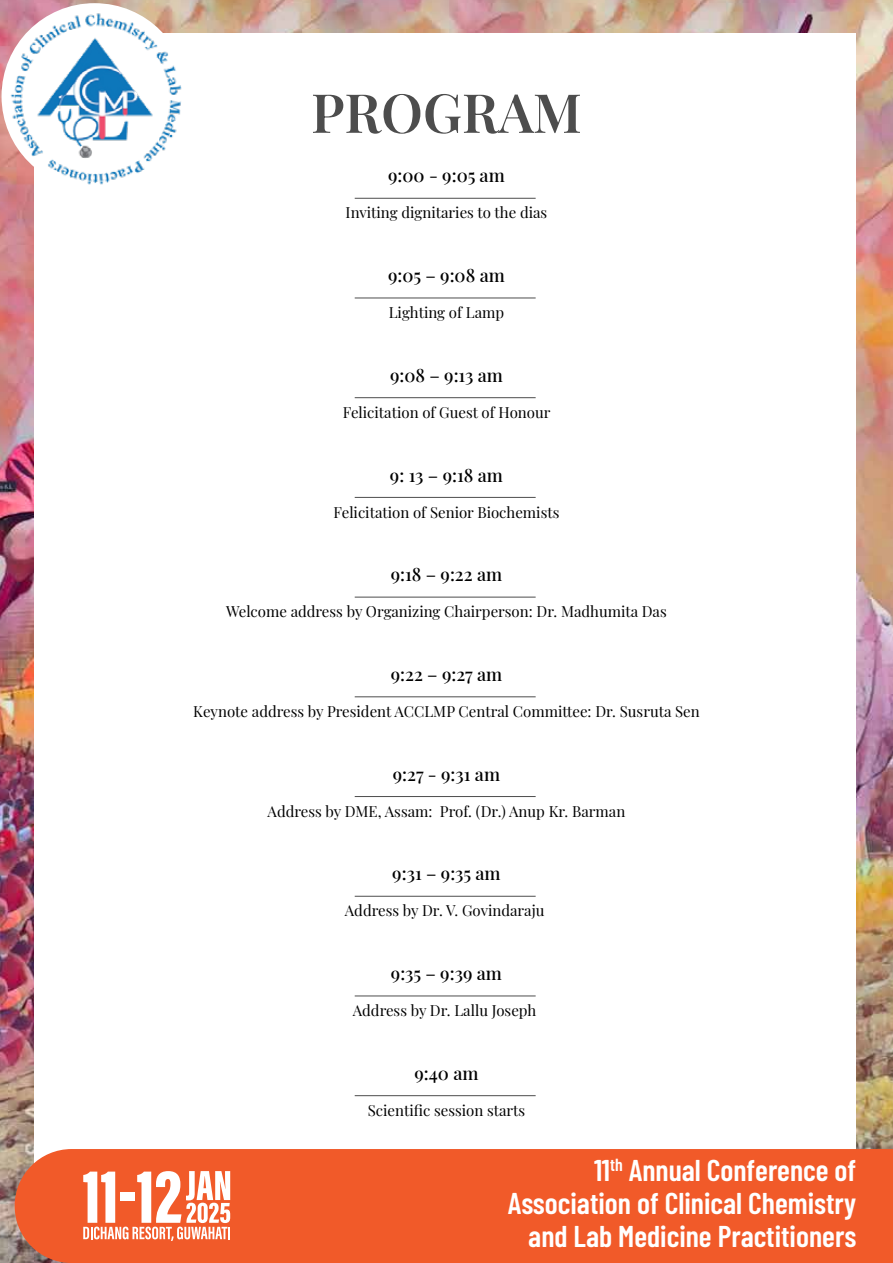
<style>
.page{position:relative;width:893px;height:1263px;background:#fff}
.page>*{position:absolute;margin:0;border:0;box-sizing:border-box;transform-origin:0 0}
.t1{font:600 54px "Playfair Display";color:#4d4d4d}
.t2{font:600 30px/33px "Barlow Condensed";color:#fff;text-align:right}
.t3{font:500 18px "Playfair Display";color:#010101}
.t4{font:15px "Playfair Display";color:#010101}
</style>
<div class="page">
<img style="left:0;top:0;width:893px;height:1263px">
<div style="left:34px;top:33px;width:822px;height:1143px;background:#fff"></div>
<img style="left:0;top:0;width:196px;height:197px">
<div style="left:15px;top:1149px;width:878px;height:114px;background:#f15a29"></div>
<svg style="left:83px;top:1171px;width:147px;height:70px"></svg>
<hr style="left:355px;top:198px;width:181px;height:1px;background:#4d4d4d">
<hr style="left:355px;top:298px;width:181px;height:1px;background:#4d4d4d">
<hr style="left:355px;top:397px;width:181px;height:1px;background:#4d4d4d">
<hr style="left:355px;top:497px;width:181px;height:1px;background:#4d4d4d">
<hr style="left:355px;top:597px;width:181px;height:1px;background:#4d4d4d">
<hr style="left:355px;top:696px;width:181px;height:1px;background:#4d4d4d">
<hr style="left:355px;top:796px;width:181px;height:1px;background:#4d4d4d">
<hr style="left:355px;top:896px;width:181px;height:1px;background:#4d4d4d">
<hr style="left:355px;top:995px;width:181px;height:1px;background:#4d4d4d">
<hr style="left:355px;top:1095px;width:181px;height:1px;background:#4d4d4d">
<h1 class="t1" style="left:311px;top:70px;width:272px">PROGRAM</h1>
<p class="t3" style="left:388px;top:162px;width:118px">9:00 - 9:05 am</p>
<p class="t4" style="left:346px;top:201px;width:203px">Inviting dignitaries to the dias</p>
<p class="t3" style="left:388px;top:261px;width:118px">9:05 – 9:08 am</p>
<p class="t4" style="left:389px;top:301px;width:117px">Lighting of Lamp</p>
<p class="t3" style="left:390px;top:361px;width:114px">9:08 – 9:13 am</p>
<p class="t4" style="left:343px;top:400px;width:209px">Felicitation of Guest of Honour</p>
<p class="t3" style="left:390px;top:461px;width:115px">9: 13 – 9:18 am</p>
<p class="t4" style="left:334px;top:500px;width:227px">Felicitation of Senior Biochemists</p>
<p class="t3" style="left:391px;top:560px;width:113px">9:18 – 9:22 am</p>
<p class="t4" style="left:226px;top:600px;width:442px">Welcome address by Organizing Chairperson: Dr. Madhumita Das</p>
<p class="t3" style="left:391px;top:660px;width:113px">9:22 – 9:27 am</p>
<p class="t4" style="left:193px;top:700px;width:508px">Keynote address by President ACCLMP Central Committee: Dr. Susruta Sen</p>
<p class="t3" style="left:393px;top:760px;width:109px">9:27 - 9:31 am</p>
<p class="t4" style="left:268px;top:799px;width:359px">Address by DME, Assam: Prof. (Dr.) Anup Kr. Barman</p>
<p class="t3" style="left:392px;top:859px;width:110px">9:31 – 9:35 am</p>
<p class="t4" style="left:345px;top:899px;width:201px">Address by Dr. V. Govindaraju</p>
<p class="t3" style="left:391px;top:959px;width:113px">9:35 – 9:39 am</p>
<p class="t4" style="left:353px;top:999px;width:185px">Address by Dr. Lallu Joseph</p>
<p class="t3" style="left:414px;top:1059px;width:66px">9:40 am</p>
<p class="t4" style="left:368px;top:1098px;width:159px">Scientific session starts</p>
<h2 class="t2" style="left:508px;top:1152px;width:350px">11<sup>th</sup> Annual Conference of<br>Association of Clinical Chemistry and Lab Medicine Practitioners</h2>
</div>
